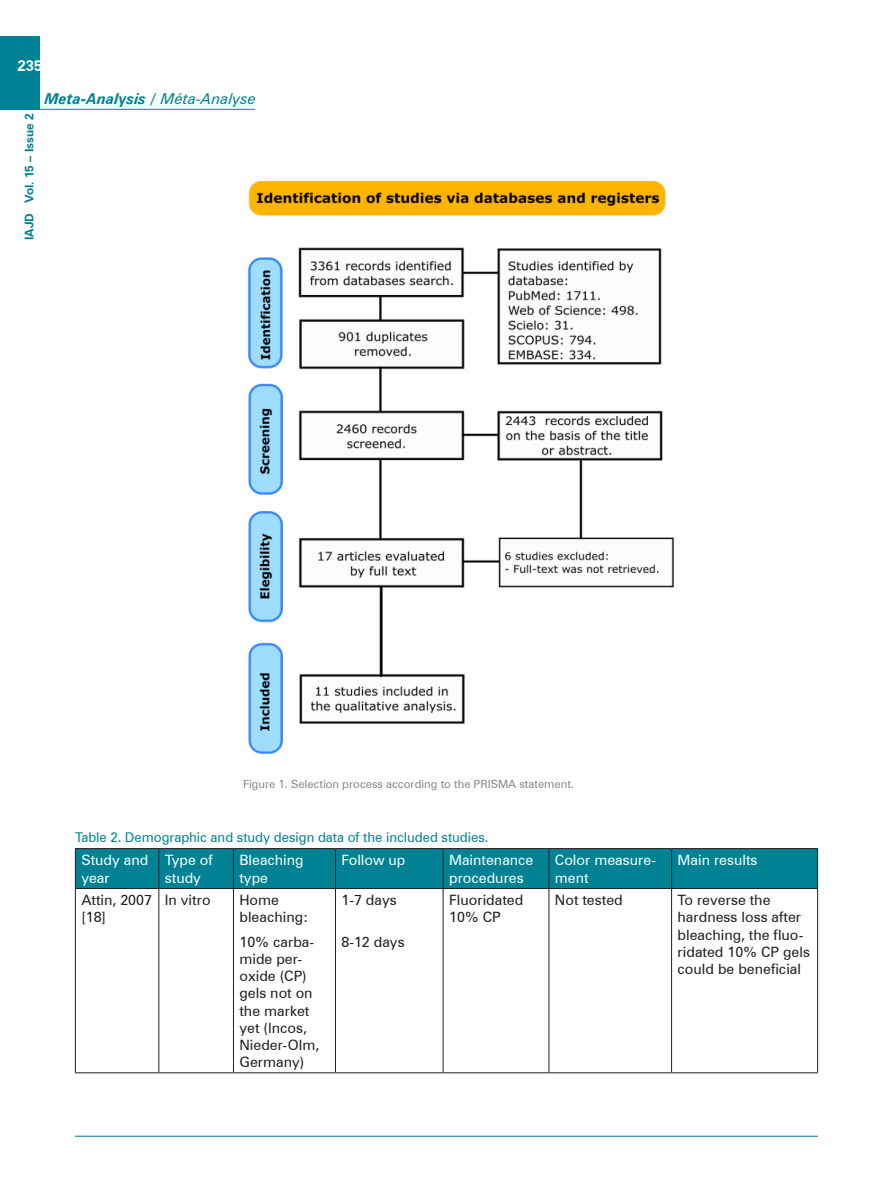
<style>
.page{position:relative;width:893px;height:1191px;background:#fff}
.page>*{position:absolute;margin:0;border:0;box-sizing:border-box;transform-origin:0 0}
.t1{font:italic 700 15px "Zurich BT";color:#008294}
.t2{font:700 15px "Zurich BT";color:#fff}
.Normal__Web{font:14.25px/17.1px "Zurich BT";color:#231f20}
.Normal__Web-2{font:14.25px/17.1px "Zurich BT";color:#fff}
.t3{font:13.5px "Zurich BT";letter-spacing:-.005em;color:#008294}
.t4{font:700 12px "Zurich BT";color:#008294}
.t5{font:11.25px "Zurich BT";color:#87878a}
.s1{font-weight:400}
</style>
<div class="page">
<div style="left:0;top:36px;width:40px;height:73px;background:#008294"></div>
<hr style="left:75px;top:1135px;width:743px;height:1px;background:#008294">
<hr style="left:0;top:109px;width:255px;height:1px;background:#008294">
<div style="left:76px;top:849px;width:741px;height:39px;background:#008294"></div>
<hr style="left:75px;top:848px;width:84px;height:1px;background:#231f20">
<hr style="left:159px;top:848px;width:74px;height:1px;background:#231f20">
<hr style="left:233px;top:848px;width:102px;height:1px;background:#231f20">
<hr style="left:335px;top:848px;width:108px;height:1px;background:#231f20">
<hr style="left:443px;top:848px;width:106px;height:1px;background:#231f20">
<hr style="left:549px;top:848px;width:123px;height:1px;background:#231f20">
<hr style="left:672px;top:848px;width:146px;height:1px;background:#231f20">
<hr style="left:158px;top:849px;width:1px;height:39px;background:#231f20">
<hr style="left:233px;top:849px;width:1px;height:39px;background:#231f20">
<hr style="left:335px;top:849px;width:1px;height:39px;background:#231f20">
<hr style="left:443px;top:849px;width:1px;height:39px;background:#231f20">
<hr style="left:549px;top:849px;width:1px;height:39px;background:#231f20">
<hr style="left:75px;top:888px;width:84px;height:1px;background:#231f20">
<hr style="left:159px;top:888px;width:74px;height:1px;background:#231f20">
<hr style="left:158px;top:889px;width:1px;height:183px;background:#231f20">
<hr style="left:233px;top:888px;width:102px;height:1px;background:#231f20">
<hr style="left:233px;top:889px;width:1px;height:183px;background:#231f20">
<hr style="left:335px;top:888px;width:108px;height:1px;background:#231f20">
<hr style="left:335px;top:889px;width:1px;height:183px;background:#231f20">
<hr style="left:443px;top:888px;width:106px;height:1px;background:#231f20">
<hr style="left:443px;top:889px;width:1px;height:183px;background:#231f20">
<hr style="left:549px;top:888px;width:123px;height:1px;background:#231f20">
<hr style="left:549px;top:889px;width:1px;height:183px;background:#231f20">
<hr style="left:672px;top:888px;width:146px;height:1px;background:#231f20">
<hr style="left:75px;top:1072px;width:84px;height:1px;background:#231f20">
<hr style="left:159px;top:1072px;width:74px;height:1px;background:#231f20">
<hr style="left:233px;top:1072px;width:102px;height:1px;background:#231f20">
<hr style="left:335px;top:1072px;width:108px;height:1px;background:#231f20">
<hr style="left:443px;top:1072px;width:106px;height:1px;background:#231f20">
<hr style="left:549px;top:1072px;width:123px;height:1px;background:#231f20">
<hr style="left:672px;top:1072px;width:146px;height:1px;background:#231f20">
<hr style="left:75px;top:849px;width:1px;height:39px;background:#231f20">
<hr style="left:75px;top:889px;width:1px;height:183px;background:#231f20">
<hr style="left:671px;top:849px;width:1px;height:39px;background:#231f20">
<hr style="left:817px;top:849px;width:1px;height:39px;background:#231f20">
<hr style="left:671px;top:889px;width:1px;height:183px;background:#231f20">
<hr style="left:817px;top:889px;width:1px;height:183px;background:#231f20">
<img style="left:248px;top:181px;width:426px;height:573px">
<p class="t2" style="left:17px;top:57px;width:26px">235</p>
<p class="t4" style="left:22px;top:240px;width:128px;rotate:-90deg">IAJD Vol. 15 – Issue 2</p>
<p class="t1" style="left:45px;top:90px;width:213px">Meta-Analysis / <span class="s1">Méta-Analyse</span></p>
<p class="t5" style="left:243px;top:777px;width:332px">Figure 1. Selection process according to the PRISMA statement.</p>
<p class="t3" style="left:75px;top:829px;width:415px">Table 2. Demographic and study design data of the included studies.</p>
<p class="Normal__Web-2" style="left:81px;top:851px;width:69px">Study and year</p>
<p class="Normal__Web-2" style="left:165px;top:851px;width:49px">Type of study</p>
<p class="Normal__Web-2" style="left:239px;top:851px;width:66px">Bleaching type</p>
<p class="Normal__Web-2" style="left:341px;top:851px;width:66px">Follow up</p>
<p class="Normal__Web-2" style="left:449px;top:851px;width:86px">Maintenance procedures</p>
<p class="Normal__Web-2" style="left:555px;top:851px;width:103px">Color measure&shy;ment</p>
<p class="Normal__Web-2" style="left:678px;top:851px;width:81px">Main results</p>
<p class="Normal__Web" style="left:81px;top:891px;width:72px">Attin, 2007 [18]</p>
<p class="Normal__Web" style="left:165px;top:891px;width:47px">In vitro</p>
<p class="Normal__Web" style="left:239px;top:891px;width:70px">Home bleaching:</p>
<p class="Normal__Web" style="left:239px;top:933px;width:81px">10% carba&shy;mide per&shy;oxide (CP) gels not on the market yet (Incos,<br>Nieder-Olm,<br>Germany)</p>
<p class="Normal__Web" style="left:341px;top:891px;width:57px">1-7 days</p>
<p class="Normal__Web" style="left:341px;top:933px;width:65px">8-12 days</p>
<p class="Normal__Web" style="left:449px;top:891px;width:76px">Fluoridated<br>10% CP</p>
<p class="Normal__Web" style="left:555px;top:891px;width:69px">Not tested</p>
<p class="Normal__Web" style="left:678px;top:891px;width:134px">To reverse the hardness loss after bleaching, the fluo&shy;ridated 10% CP gels could be beneficial</p>
</div>
